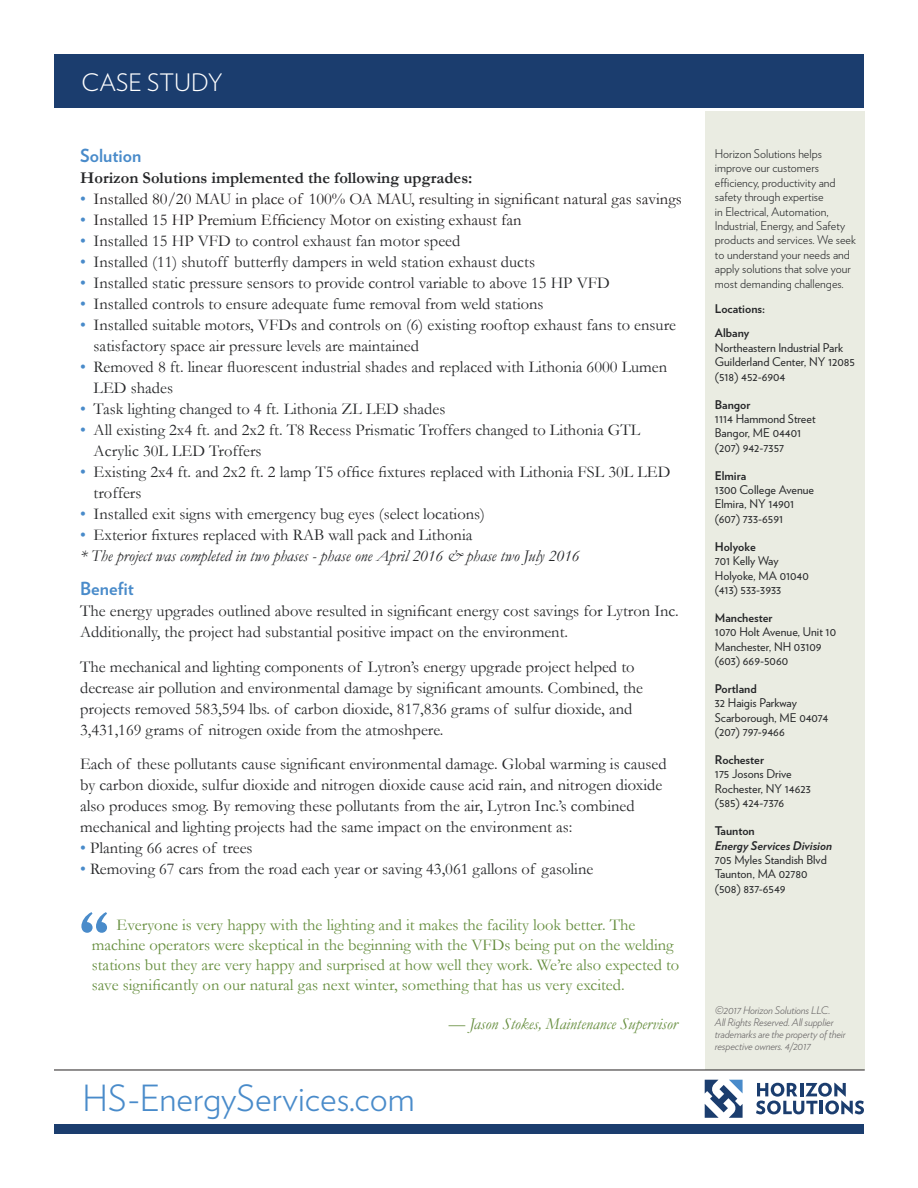
<style>
.page{position:relative;width:918px;height:1188px;background:#fff}
.page>*{position:absolute;margin:0;border:0;box-sizing:border-box;transform-origin:0 0}
.t1{font:700 90px "Verlag";color:#498bca}
.t2{font:300 36px "Verlag";color:#498bca}
.t3{font:300 24px "Verlag";color:#fff}
._8_Body_Copy{font:700 18px "Verlag";color:#498bca}
._8_Body_Copy-2{font:16.5px/21px "Garamond";color:#262729}
._8_Body_Copy-3{font:16.5px/19.8px "Garamond";color:#658d3d}
._8_Body_Copy-4{font:16.5px "Garamond";color:#231f20}
._8_Body_Copy-5{font:italic 16.5px/21px "Garamond";color:#262729}
._8_Body_Copy-6{font:700 16.5px "Garamond";color:#262729}
._8_Body_Copy-7{font:italic 16.5px "Garamond";color:#658d3d}
.t4{font:12px/14.4px "Verlag";color:#262729}
.t5{font:300 12px/14.4px "Verlag";color:#262729}
.t6{font:700 12px/24.9px "Verlag";color:#262729}
.t7{font:italic 700 12px "Verlag";color:#262729}
.t8{font:italic 300 10.5px/12px "Verlag";letter-spacing:-.01em;color:#666364}
.s1{color:#498bca}
.s2{font-style:normal;color:#498bca}
.s3{font-style:normal}
</style>
<div class="page">
<div style="left:705px;top:111px;width:160px;height:959px;background:#eaece2"></div>
<div style="left:54px;top:54px;width:810px;height:54px;background:#1b3d6e"></div>
<div style="left:54px;top:1124px;width:810px;height:10px;background:#1b3d6e"></div>
<hr style="left:54px;top:1070px;width:811px;height:1px;background:#231f20">
<svg style="left:705px;top:1080px;width:38px;height:38px"></svg>
<svg style="left:756px;top:1083px;width:108px;height:31px"></svg>
<h3 class="t3" style="left:82px;top:64px;width:143px">CASE STUDY</h3>
<p class="_8_Body_Copy" style="left:80px;top:141px;width:63px">Solution</p>
<p class="_8_Body_Copy-6" style="left:80px;top:166px;width:394px">Horizon Solutions implemented the following upgrades:</p>
<p class="_8_Body_Copy-4" style="left:80px;top:187px;width:603px"><span class="s1">•</span> Installed 80/20 MAU in place of 100% OA MAU, resulting in significant natural gas savings</p>
<p class="_8_Body_Copy-4" style="left:80px;top:208px;width:443px"><span class="s1">•</span> Installed 15 HP Premium Efficiency Motor on existing exhaust fan</p>
<p class="_8_Body_Copy-2" style="left:80px;top:230px;width:382px"><span class="s1">•</span> Installed 15 HP VFD to control exhaust fan motor speed</p>
<p class="_8_Body_Copy-2" style="left:80px;top:251px;width:456px"><span class="s1">•</span> Installed (11) shutoff butterfly dampers in weld station exhaust ducts</p>
<p class="_8_Body_Copy-2" style="left:80px;top:272px;width:531px"><span class="s1">•</span> Installed static pressure sensors to provide control variable to above 15 HP VFD</p>
<p class="_8_Body_Copy-2" style="left:80px;top:293px;width:465px"><span class="s1">•</span> Installed controls to ensure adequate fume removal from weld stations</p>
<p class="_8_Body_Copy-2" style="left:94px;top:314px;width:584px;text-indent:-13px"><span class="s1">•</span> Installed suitable motors, VFDs and controls on (6) existing rooftop exhaust fans to ensure satisfactory space air pressure levels are maintained</p>
<p class="_8_Body_Copy-2" style="left:94px;top:356px;width:575px;text-indent:-13px"><span class="s1">•</span> Removed 8 ft. linear fluorescent industrial shades and replaced with Lithonia 6000 Lumen<br>LED shades</p>
<p class="_8_Body_Copy-2" style="left:80px;top:398px;width:367px"><span class="s1">•</span> Task lighting changed to 4 ft. Lithonia ZL LED shades</p>
<p class="_8_Body_Copy-2" style="left:94px;top:419px;width:548px;text-indent:-13px"><span class="s1">•</span> All existing 2x4 ft. and 2x2 ft. T8 Recess Prismatic Troffers changed to Lithonia GTL<br>Acrylic 30L LED Troffers</p>
<p class="_8_Body_Copy-2" style="left:94px;top:461px;width:578px;text-indent:-13px"><span class="s1">•</span> Existing 2x4 ft. and 2x2 ft. 2 lamp T5 office fixtures replaced with Lithonia FSL 30L LED troffers</p>
<p class="_8_Body_Copy-2" style="left:80px;top:503px;width:406px"><span class="s1">•</span> Installed exit signs with emergency bug eyes (select locations)</p>
<p class="_8_Body_Copy-5" style="left:80px;top:524px;width:501px"><span class="s2">•</span> <span class="s3">Exterior fixtures replaced with RAB wall pack and Lithonia<br></span>* The project was completed in two phases - phase one April 2016 &amp; phase two July 2016</p>
<p class="_8_Body_Copy" style="left:80px;top:575px;width:55px">Benefit</p>
<p class="_8_Body_Copy-2" style="left:80px;top:600px;width:600px">The energy upgrades outlined above resulted in significant energy cost savings for Lytron Inc.<br>Additionally, the project had substantial positive impact on the environment.</p>
<p class="_8_Body_Copy-2" style="left:80px;top:656px;width:565px">The mechanical and lighting components of Lytron’s energy upgrade project helped to decrease air pollution and environmental damage by significant amounts. Combined, the projects removed 583,594 lbs. of carbon dioxide, 817,836 grams of sulfur dioxide, and 3,431,169 grams of nitrogen oxide from the atmoshpere.</p>
<p class="_8_Body_Copy-2" style="left:80px;top:753px;width:588px">Each of these pollutants cause significant environmental damage. Global warming is caused by carbon dioxide, sulfur dioxide and nitrogen dioxide cause acid rain, and nitrogen dioxide also produces smog. By removing these pollutants from the air, Lytron Inc.’s combined mechanical and lighting projects had the same impact on the environment as:</p>
<p class="_8_Body_Copy-2" style="left:80px;top:837px;width:174px"><span class="s1">•</span> Planting 66 acres of trees</p>
<p class="_8_Body_Copy-2" style="left:80px;top:858px;width:515px"><span class="s1">•</span> Removing 67 cars from the road each year or saving 43,061 gallons of gasoline</p>
<p class="t1" style="left:79px;top:876px;width:33px">“</p>
<p class="_8_Body_Copy-3" style="left:92px;top:915px;width:589px;text-indent:25px">Everyone is very happy with the lighting and it makes the facility look better. The machine operators were skeptical in the beginning with the VFDs being put on the welding stations but they are very happy and surprised at how well they work. We’re also expected to save significantly on our natural gas next winter, something that has us very excited.</p>
<p class="_8_Body_Copy-7" style="left:449px;top:1013px;width:230px">— Jason Stokes, Maintenance Supervisor</p>
<h2 class="t2" style="left:83px;top:1071px;width:334px">HS-EnergyServices.com</h2>
<p class="t5" style="left:715px;top:146px;width:142px">Horizon Solutions helps improve our customers efficiency, productivity and safety through expertise<br>in Electrical, Automation,<br>Industrial, Energy, and Safety products and services. We seek to understand your needs and apply solutions that solve your most demanding challenges.</p>
<p class="t6" style="left:715px;top:295px;width:52px">Locations:<br>Albany</p>
<p class="t4" style="left:715px;top:340px;width:142px">Northeastern Industrial Park<br>Guilderland Center, NY 12085 (518) 452-6904</p>
<p class="t6" style="left:715px;top:391px;width:37px">Bangor</p>
<p class="t4" style="left:715px;top:411px;width:102px">1114 Hammond Street<br>Bangor, ME 04401 (207) 942-7357</p>
<p class="t6" style="left:715px;top:462px;width:33px">Elmira</p>
<p class="t4" style="left:715px;top:482px;width:101px">1300 College Avenue<br>Elmira, NY 14901 (607) 733-6591</p>
<p class="t6" style="left:715px;top:533px;width:42px">Holyoke</p>
<p class="t4" style="left:715px;top:553px;width:95px">701 Kelly Way<br>Holyoke, MA 01040 (413) 533-3933</p>
<p class="t6" style="left:715px;top:605px;width:59px">Manchester</p>
<p class="t4" style="left:715px;top:624px;width:123px">1070 Holt Avenue, Unit 10<br>Manchester, NH 03109 (603) 669-5060</p>
<p class="t6" style="left:715px;top:676px;width:43px">Portland</p>
<p class="t4" style="left:715px;top:695px;width:115px">32 Haigis Parkway<br>Scarborough, ME 04074 (207) 797-9466</p>
<p class="t6" style="left:715px;top:747px;width:51px">Rochester</p>
<p class="t4" style="left:715px;top:766px;width:97px">175 Josons Drive<br>Rochester, NY 14623 (585) 424-7376</p>
<p class="t6" style="left:715px;top:818px;width:41px">Taunton</p>
<p class="t7" style="left:715px;top:836px;width:119px">Energy Services Division</p>
<p class="t4" style="left:715px;top:852px;width:113px">705 Myles Standish Blvd<br>Taunton, MA 02780 (508) 837-6549</p>
<p class="t8" style="left:715px;top:1004px;width:132px">©2017 Horizon Solutions LLC.<br>All Rights Reserved. All supplier trademarks are the property of their respective owners. 4/2017</p>
</div>
